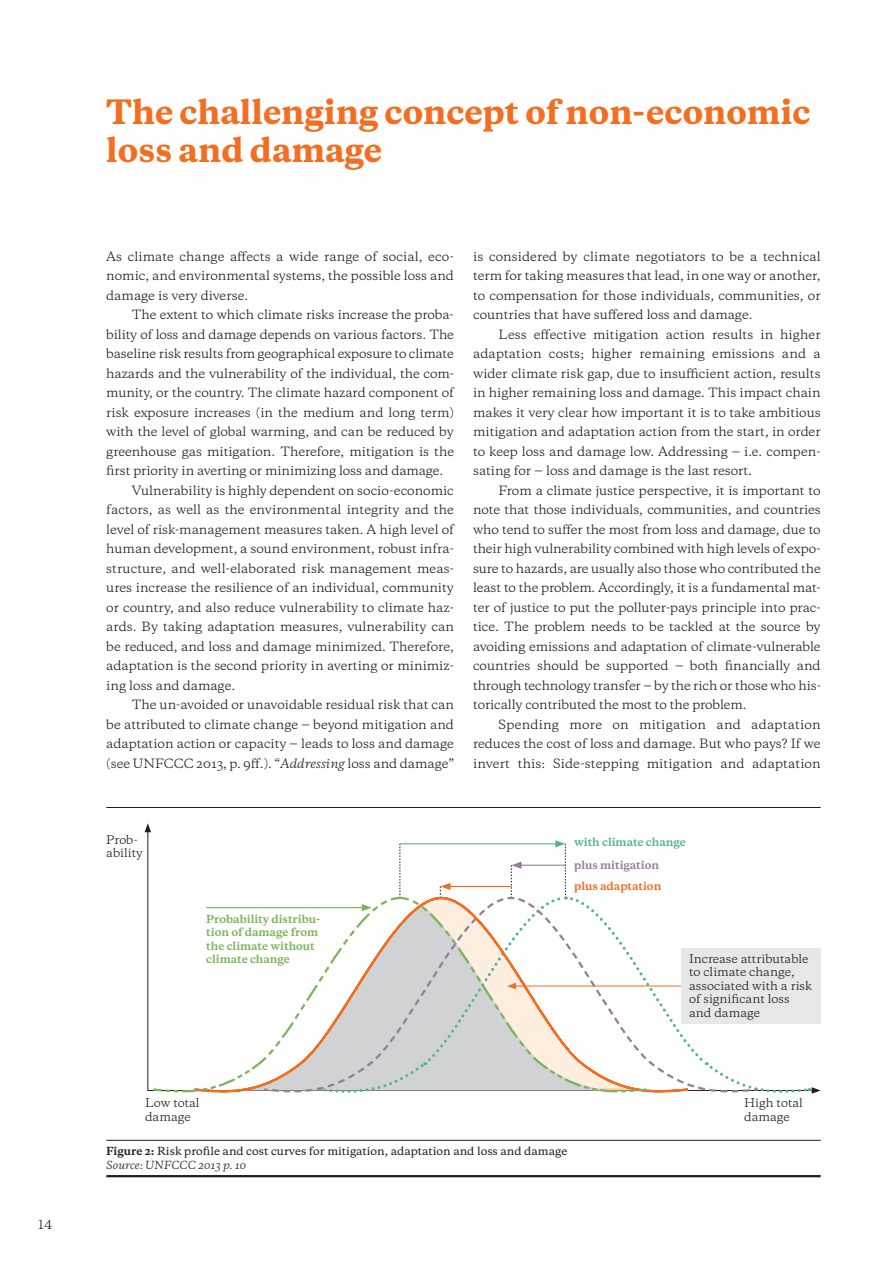
<style>
.page{position:relative;width:893px;height:1263px;background:#fff}
.page>*{position:absolute;margin:0;border:0;box-sizing:border-box;transform-origin:0 0}
.t1{font:800 31.5px/37.5px "Galaxie Copernicus";color:#f36e21}
.t2{font:12px/19.5px "Galaxie Copernicus";color:#231f20;text-align:justify}
.t3{font:11.25px/13.5px "Galaxie Copernicus";color:#231f20}
.t4{font:500 10.5px/13.5px "Galaxie Copernicus";color:#231f20}
.t5{font:700 10.5px/13.5px "Galaxie Copernicus";color:#7ab55b}
.t6{font:700 10.5px "Galaxie Copernicus";color:#56b296}
.t7{font:700 10.5px "Galaxie Copernicus";color:#977c98}
.t8{font:700 10.5px "Galaxie Copernicus";color:#f36e21}
.s1{font-style:italic}
.s2{font-weight:700}
.s3{font-weight:400;font-style:italic}
</style>
<div class="page">
<svg style="left:145px;top:823px;width:6px;height:9px"></svg>
<svg style="left:151px;top:908px;width:115px;height:185px"></svg>
<hr style="left:106px;top:1140px;width:715px;height:1px;background:#231f20">
<hr style="left:106px;top:1175px;width:715px;height:2px;background:#231f20">
<hr style="left:106px;top:807px;width:715px;height:1px;background:#231f20">
<hr style="left:206px;top:907px;width:158px;height:1px;background:#7ab55b">
<svg style="left:266px;top:840px;width:555px;height:254px"></svg>
<div style="left:681px;top:948px;width:139px;height:76px;background:#e6e7e9"></div>
<p class="t2" style="left:38px;top:1214px;width:15px">14</p>
<h1 class="t1" style="left:106px;top:94px;width:706px">The challenging concept of non-economic loss and damage</h1>
<p class="t2" style="left:106px;top:246px;width:349px">As climate change affects a wide range of social, eco&shy;nomic, and environmental systems, the possible loss and damage is very diverse.</p>
<p class="t2" style="left:132px;top:305px;width:323px">The extent to which climate risks increase the proba-</p>
<p class="t2" style="left:106px;top:324px;width:349px">bility of loss and damage depends on various factors. The</p>
<p class="t2" style="left:106px;top:344px;width:349px">baseline risk results from geographical exposure to climate</p>
<p class="t2" style="left:106px;top:363px;width:349px">hazards and the vulnerability of the individual, the com-</p>
<p class="t2" style="left:106px;top:383px;width:350px">munity, or the country. The climate hazard component of</p>
<p class="t2" style="left:106px;top:402px;width:349px">risk exposure increases (in the medium and long term)</p>
<p class="t2" style="left:106px;top:422px;width:349px">with the level of global warming, and can be reduced by</p>
<p class="t2" style="left:106px;top:441px;width:349px">greenhouse gas mitigation. Therefore, mitigation is the</p>
<p class="t2" style="left:106px;top:461px;width:338px">first priority in averting or minimizing loss and damage.</p>
<p class="t2" style="left:132px;top:480px;width:324px">Vulnerability is highly dependent on socio-economic</p>
<p class="t2" style="left:106px;top:500px;width:349px">factors, as well as the environmental integrity and the</p>
<p class="t2" style="left:106px;top:519px;width:350px">level of risk-management measures taken. A high level of</p>
<p class="t2" style="left:106px;top:539px;width:349px">human development, a sound environment, robust infra-</p>
<p class="t2" style="left:106px;top:558px;width:349px">structure, and well-elaborated risk management meas-</p>
<p class="t2" style="left:106px;top:578px;width:349px">ures increase the resilience of an individual, community</p>
<p class="t2" style="left:106px;top:597px;width:349px">or country, and also reduce vulnerability to climate haz-</p>
<p class="t2" style="left:106px;top:617px;width:349px">ards. By taking adaptation measures, vulnerability can</p>
<p class="t2" style="left:106px;top:636px;width:349px">be reduced, and loss and damage minimized. Therefore,</p>
<p class="t2" style="left:106px;top:656px;width:349px">adaptation is the second priority in averting or minimiz-</p>
<p class="t2" style="left:106px;top:675px;width:130px">ing loss and damage.</p>
<p class="t2" style="left:132px;top:695px;width:324px">The un-avoided or unavoidable residual risk that can</p>
<p class="t2" style="left:106px;top:714px;width:349px">be attributed to climate change ‒ beyond mitigation and</p>
<p class="t2" style="left:106px;top:734px;width:349px">adaptation action or capacity ‒ leads to loss and damage</p>
<p class="t2" style="left:106px;top:753px;width:349px">(see UNFCCC 2013, p. 9ff.). “<span class="s1">Addressing</span> loss and damage”</p>
<p class="t2" style="left:473px;top:246px;width:349px">is considered by climate negotiators to be a technical term for taking measures that lead, in one way or another, to compensation for those individuals, communities, or countries that have suffered loss and damage.</p>
<p class="t2" style="left:473px;top:324px;width:349px;text-indent:26px">Less effective mitigation action results in higher adaptation costs; higher remaining emissions and a wider climate risk gap, due to insufficient action, results in higher remaining loss and damage. This impact chain makes it very clear how important it is to take ambitious mitigation and adaptation action from the start, in order to keep loss and damage low. Addressing ‒ i.e. compen&shy;sating for ‒ loss and damage is the last resort.</p>
<p class="t2" style="left:473px;top:480px;width:349px;text-indent:26px">From a climate justice perspective, it is important to note that those individuals, communities, and countries who tend to suffer the most from loss and damage, due to their high vulnerability combined with high levels of expo&shy;sure to hazards, are usually also those who contributed the least to the problem. Accordingly, it is a fundamental mat&shy;ter of justice to put the polluter-pays principle into prac&shy;tice. The problem needs to be tackled at the source by avoiding emissions and adaptation of climate-vulnerable countries should be supported ‒ both financially and through technology transfer ‒ by the rich or those who his&shy;torically contributed the most to the problem.</p>
<p class="t2" style="left:473px;top:714px;width:349px;text-indent:26px">Spending more on mitigation and adaptation reduces the cost of loss and damage. But who pays? If we invert this: Side-stepping mitigation and adaptation</p>
<p class="t3" style="left:106px;top:833px;width:38px">Prob&shy;ability</p>
<p class="t5" style="left:206px;top:912px;width:115px">Probability distribu&shy;tion of damage from the climate without climate change</p>
<p class="t6" style="left:574px;top:835px;width:113px">with climate change</p>
<p class="t7" style="left:574px;top:858px;width:87px">plus mitigation</p>
<p class="t8" style="left:574px;top:879px;width:89px">plus adaptation</p>
<p class="t3" style="left:689px;top:952px;width:124px">Increase attributable to climate change, associated with a risk of significant loss and damage</p>
<p class="t3" style="left:145px;top:1096px;width:56px">Low total damage</p>
<p class="t3" style="left:744px;top:1096px;width:60px">High total damage</p>
<p class="t4" style="left:106px;top:1145px;width:462px"><span class="s2">Figure 2:</span> Risk profile and cost curves for mitigation, adaptation and loss and damage<br><span class="s3">Source: UNFCCC 2013 p. 10</span></p>
</div>
